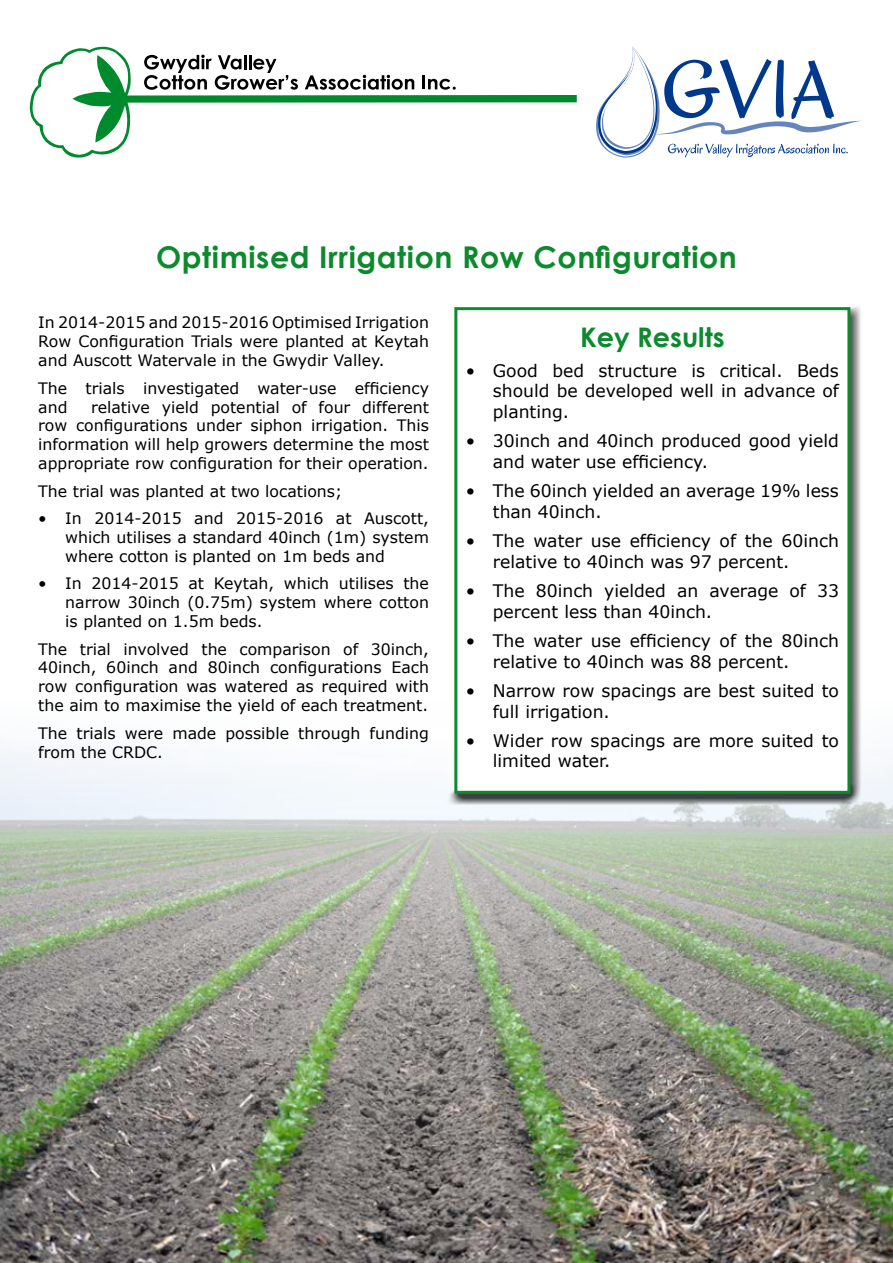
<style>
.page{position:relative;width:893px;height:1263px;background:#fff}
.page>*{position:absolute;margin:0;border:0;box-sizing:border-box;transform-origin:0 0}
.t1{font:700 30px "Century Gothic";letter-spacing:.02em;color:#0c8a2d}
.t2{font:700 27px "Century Gothic";color:#0c8a2d}
.t3{font:17.25px/20.7px "Verdana";color:#000}
.t4{font:15.75px/18.9px "Verdana";color:#000;text-align:justify}
</style>
<div class="page">
<img style="left:0;top:745px;width:893px;height:518px">
<div style="left:445px;top:300px;width:417px;height:505px;background:#000;opacity:.75"></div>
<div style="left:456px;top:309px;width:393px;height:483px;background:#fff"></div>
<div style="left:454px;top:307px;width:396px;height:487px;border:3px solid #0c8a2d"></div>
<svg style="left:30px;top:47px;width:547px;height:111px"></svg>
<svg style="left:144px;top:55px;width:154px;height:35px"></svg>
<svg style="left:305px;top:75px;width:109px;height:15px"></svg>
<svg style="left:423px;top:75px;width:33px;height:15px"></svg>
<svg style="left:596px;top:47px;width:266px;height:111px"></svg>
<h1 class="t1" style="left:156px;top:234px;width:582px">Optimised Irrigation Row Configuration</h1>
<p class="t4" style="left:38px;top:313px;width:392px">In 2014-2015 and 2015-2016 Optimised Irrigation Row Configuration Trials were planted at Keytah and Auscott Watervale in the Gwydir Valley.</p>
<p class="t4" style="left:38px;top:379px;width:392px">The trials investigated water-use efficiency and</p>
<p class="t4" style="left:38px;top:398px;width:392px;text-indent:53px">relative yield potential of four different row configurations under siphon irrigation. This information will help growers determine the most appropriate row configuration for their operation.</p>
<p class="t4" style="left:38px;top:482px;width:305px">The trial was planted at two locations;</p>
<p class="t4" style="left:65px;top:509px;width:365px;text-indent:-27px">• In 2014-2015 and 2015-2016 at Auscott, which utilises a standard 40inch (1m) system where cotton is planted on 1m beds and</p>
<p class="t4" style="left:65px;top:574px;width:365px;text-indent:-27px">• In 2014-2015 at Keytah, which utilises the narrow 30inch (0.75m) system where cotton is planted on 1.5m beds.</p>
<p class="t4" style="left:38px;top:640px;width:392px">The trial involved the comparison of 30inch, 40inch, 60inch and 80inch configurations Each row configuration was watered as required with the aim to maximise the yield of each treatment.</p>
<p class="t4" style="left:38px;top:724px;width:392px">The trials were made possible through funding from the CRDC.</p>
<h2 class="t2" style="left:580px;top:317px;width:146px">Key Results</h2>
<p class="t3" style="left:493px;top:360px;width:348px;text-align:justify;text-indent:-27px">• Good bed structure is critical. Beds should be developed well in advance of planting.</p>
<p class="t3" style="left:493px;top:431px;width:348px;text-indent:-27px">• 30inch and 40inch produced good yield and water use efficiency.</p>
<p class="t3" style="left:493px;top:481px;width:348px;text-indent:-27px">• The 60inch yielded an average 19% less than 40inch.</p>
<p class="t3" style="left:493px;top:531px;width:348px;text-indent:-27px">• The water use efficiency of the 60inch relative to 40inch was 97 percent.</p>
<p class="t3" style="left:493px;top:581px;width:348px;text-indent:-27px">• The 80inch yielded an average of 33 percent less than 40inch.</p>
<p class="t3" style="left:493px;top:630px;width:348px;text-indent:-27px">• The water use efficiency of the 80inch relative to 40inch was 88 percent.</p>
<p class="t3" style="left:493px;top:680px;width:348px;text-indent:-27px">• Narrow row spacings are best suited to full irrigation.</p>
<p class="t3" style="left:493px;top:730px;width:348px;text-indent:-27px">• Wider row spacings are more suited to limited water.</p>
</div>
